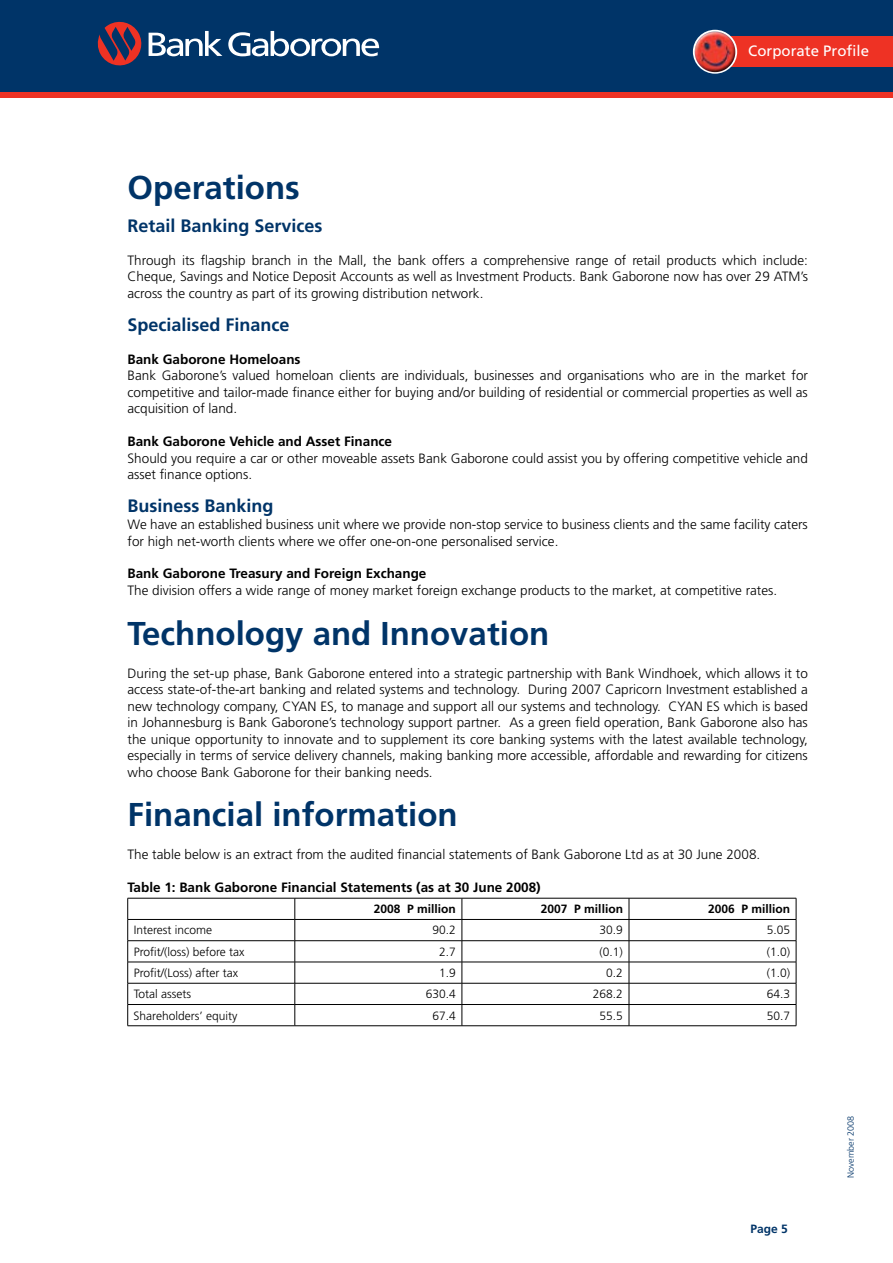
<style>
.page{position:relative;width:893px;height:1263px;background:#fff}
.page>*{position:absolute;margin:0;border:0;box-sizing:border-box;transform-origin:0 0}
.t1{font:700 33px "Frutiger LT Std";color:#003468}
.t2{font:700 18px "Frutiger LT Std";color:#003468}
.t3{font:15px "Frutiger LT Std";color:#fff}
.t4{font:300 13.5px/16.5px "Frutiger LT Std";color:#000;text-align:justify}
.t5{font:300 13.5px/16.5px "Frutiger";color:#000;text-align:justify}
.t6{font:700 13.5px "Frutiger LT Std";color:#000}
.t7{font:300 12px "Frutiger LT Std";color:#000}
.t8{font:700 12px "Frutiger LT Std";color:#000}
.t9{font:700 12px "Frutiger LT Std";color:#003468}
.t10{font:300 9px "Frutiger LT Std";color:#003468}
</style>
<div class="page">
<div style="left:0;top:0;width:893px;height:97px;background:#003468"></div>
<svg style="left:228px;top:31px;width:151px;height:25px"></svg>
<svg style="left:97px;top:21px;width:125px;height:45px"></svg>
<div style="left:0;top:92px;width:893px;height:6px;background:#ee3224"></div>
<div style="left:719px;top:36px;width:174px;height:31px;background:#ee3224"></div>
<div style="left:693px;top:30px;width:44px;height:44px;border:3px solid #fff;border-radius:50%"></div>
<img style="left:697px;top:32px;width:18px;height:11px">
<hr style="left:128px;top:898px;width:167px;height:1px;background:#000">
<hr style="left:295px;top:898px;width:167px;height:1px;background:#000">
<hr style="left:462px;top:898px;width:167px;height:1px;background:#000">
<hr style="left:629px;top:898px;width:167px;height:1px;background:#000">
<hr style="left:128px;top:919px;width:167px;height:1px;background:#000">
<hr style="left:295px;top:919px;width:167px;height:1px;background:#000">
<hr style="left:462px;top:919px;width:167px;height:1px;background:#000">
<hr style="left:629px;top:919px;width:167px;height:1px;background:#000">
<hr style="left:128px;top:940px;width:167px;height:1px;background:#000">
<hr style="left:295px;top:940px;width:167px;height:1px;background:#000">
<hr style="left:462px;top:940px;width:167px;height:1px;background:#000">
<hr style="left:629px;top:940px;width:167px;height:1px;background:#000">
<hr style="left:128px;top:962px;width:167px;height:1px;background:#000">
<hr style="left:295px;top:962px;width:167px;height:1px;background:#000">
<hr style="left:462px;top:962px;width:167px;height:1px;background:#000">
<hr style="left:629px;top:962px;width:167px;height:1px;background:#000">
<hr style="left:128px;top:983px;width:167px;height:1px;background:#000">
<hr style="left:295px;top:983px;width:167px;height:1px;background:#000">
<hr style="left:462px;top:983px;width:167px;height:1px;background:#000">
<hr style="left:629px;top:983px;width:167px;height:1px;background:#000">
<hr style="left:128px;top:1004px;width:167px;height:1px;background:#000">
<svg style="left:127px;top:898px;width:1px;height:127px"></svg>
<hr style="left:295px;top:1004px;width:167px;height:1px;background:#000">
<svg style="left:295px;top:898px;width:1px;height:127px"></svg>
<hr style="left:462px;top:1004px;width:167px;height:1px;background:#000">
<svg style="left:462px;top:898px;width:1px;height:127px"></svg>
<hr style="left:629px;top:1004px;width:167px;height:1px;background:#000">
<svg style="left:629px;top:898px;width:1px;height:127px"></svg>
<svg style="left:796px;top:898px;width:1px;height:127px"></svg>
<hr style="left:128px;top:1025px;width:167px;height:1px;background:#000">
<hr style="left:295px;top:1025px;width:167px;height:1px;background:#000">
<hr style="left:462px;top:1025px;width:167px;height:1px;background:#000">
<hr style="left:629px;top:1025px;width:167px;height:1px;background:#000">
<p class="t3" style="left:748px;top:42px;width:122px">Corporate Profile</p>
<h1 class="t1" style="left:128px;top:168px;width:174px">Operations</h1>
<h2 class="t2" style="left:128px;top:215px;width:197px">Retail Banking Services</h2>
<p class="t5" style="left:128px;top:252px;width:682px">Through its flagship branch in the Mall, the bank offers a comprehensive range of retail products which include:<br>Cheque, Savings and Notice Deposit Accounts as well as Investment Products. Bank Gaborone now has over 29 ATM’s across the country as part of its growing distribution network.</p>
<h2 class="t2" style="left:128px;top:314px;width:164px">Specialised Finance</h2>
<p class="t6" style="left:128px;top:351px;width:175px">Bank Gaborone Homeloans</p>
<p class="t4" style="left:128px;top:368px;width:682px">Bank Gaborone’s valued homeloan clients are individuals, businesses and organisations who are in the market for competitive and tailor-made finance either for buying and/or building of residential or commercial properties as well as acquisition of land.</p>
<p class="t6" style="left:128px;top:434px;width:266px">Bank Gaborone Vehicle and Asset Finance</p>
<p class="t4" style="left:128px;top:450px;width:682px">Should you require a car or other moveable assets Bank Gaborone could assist you by offering competitive vehicle and asset finance options.</p>
<h2 class="t2" style="left:128px;top:496px;width:147px">Business Banking</h2>
<p class="t4" style="left:128px;top:516px;width:682px">We have an established business unit where we provide non-stop service to business clients and the same facility caters for high net-worth clients where we offer one-on-one personalised service.</p>
<p class="t6" style="left:128px;top:566px;width:300px">Bank Gaborone Treasury and Foreign Exchange</p>
<p class="t4" style="left:128px;top:582px;width:651px">The division offers a wide range of money market foreign exchange products to the market, at competitive rates.</p>
<h1 class="t1" style="left:128px;top:614px;width:423px">Technology and Innovation</h1>
<p class="t4" style="left:128px;top:665px;width:682px">During the set-up phase, Bank Gaborone entered into a strategic partnership with Bank Windhoek, which allows it to access state-of-the-art banking and related systems and technology. During 2007 Capricorn Investment established a new technology company, CYAN ES, to manage and support all our systems and technology. CYAN ES which is based in Johannesburg is Bank Gaborone’s technology support partner. As a green field operation, Bank Gaborone also has the unique opportunity to innovate and to supplement its core banking systems with the latest available technology, especially in terms of service delivery channels, making banking more accessible, affordable and rewarding for citizens who choose Bank Gaborone for their banking needs.</p>
<h1 class="t1" style="left:128px;top:795px;width:332px">Financial information</h1>
<p class="t4" style="left:128px;top:846px;width:634px">The table below is an extract from the audited financial statements of Bank Gaborone Ltd as at 30 June 2008.</p>
<p class="t6" style="left:128px;top:879px;width:415px">Table 1: Bank Gaborone Financial Statements (as at 30 June 2008)</p>
<p class="t8" style="left:374px;top:902px;width:84px">2008 P million</p>
<p class="t8" style="left:541px;top:902px;width:84px">2007 P million</p>
<p class="t8" style="left:708px;top:902px;width:84px">2006 P million</p>
<p class="t7" style="left:134px;top:923px;width:80px">Interest income</p>
<p class="t7" style="left:433px;top:923px;width:25px">90.2</p>
<p class="t7" style="left:600px;top:923px;width:25px">30.9</p>
<p class="t7" style="left:767px;top:923px;width:25px">5.05</p>
<p class="t7" style="left:134px;top:945px;width:112px">Profit/(loss) before tax</p>
<p class="t7" style="left:439px;top:945px;width:18px">2.7</p>
<p class="t7" style="left:600px;top:945px;width:25px">(0.1)</p>
<p class="t7" style="left:767px;top:945px;width:25px">(1.0)</p>
<p class="t7" style="left:134px;top:966px;width:106px">Profit/(Loss) after tax</p>
<p class="t7" style="left:439px;top:966px;width:18px">1.9</p>
<p class="t7" style="left:606px;top:966px;width:18px">0.2</p>
<p class="t7" style="left:767px;top:966px;width:25px">(1.0)</p>
<p class="t7" style="left:134px;top:987px;width:59px">Total assets</p>
<p class="t7" style="left:426px;top:987px;width:32px">630.4</p>
<p class="t7" style="left:593px;top:987px;width:32px">268.2</p>
<p class="t7" style="left:767px;top:987px;width:25px">64.3</p>
<p class="t7" style="left:134px;top:1008px;width:105px">Shareholders’ equity</p>
<p class="t7" style="left:432px;top:1008px;width:25px">67.4</p>
<p class="t7" style="left:600px;top:1008px;width:25px">55.5</p>
<p class="t7" style="left:767px;top:1008px;width:25px">50.7</p>
<p class="t9" style="left:750px;top:1222px;width:39px">Page 5</p>
<p class="t10" style="left:846px;top:1178px;width:64px;rotate:-90deg">November 2008</p>
</div>
